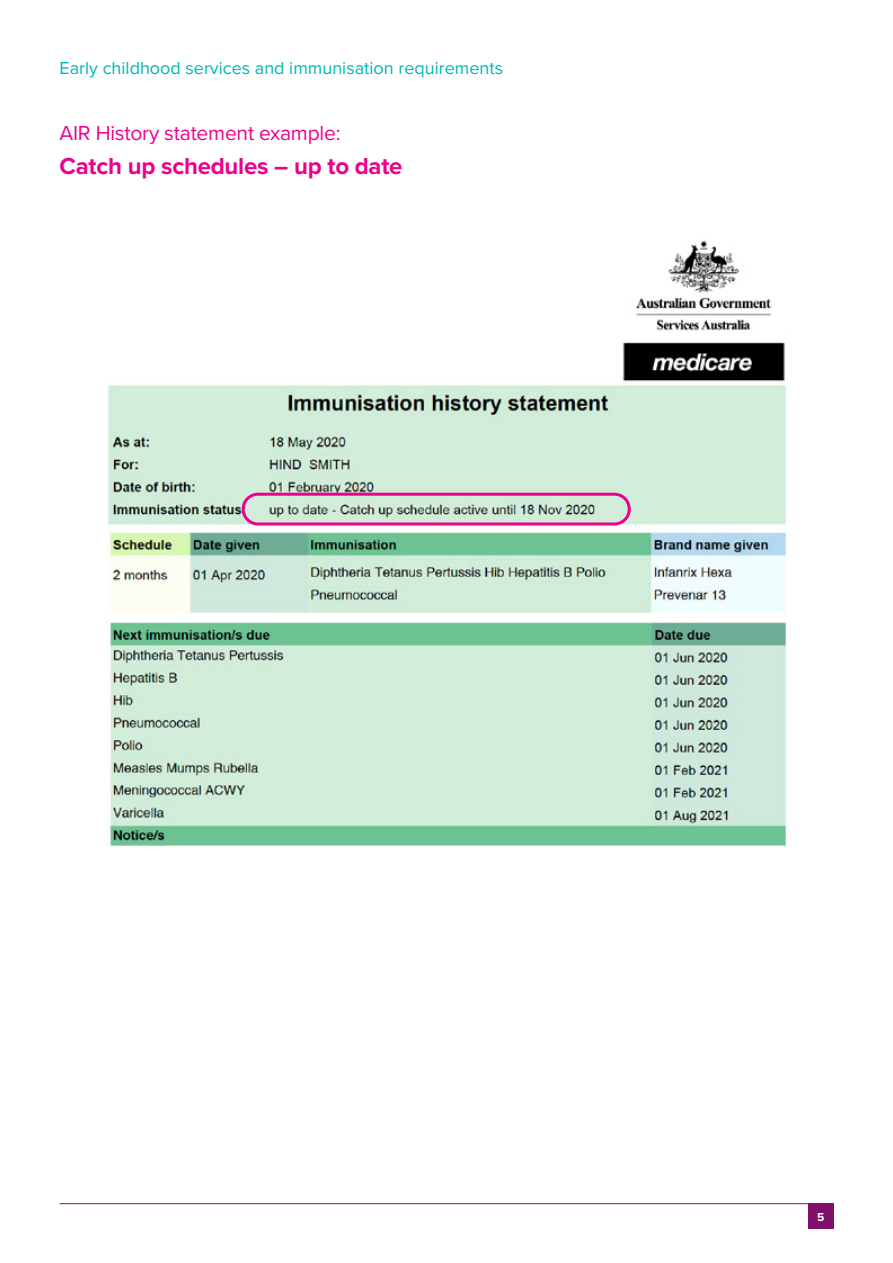
<style>
.page{position:relative;width:893px;height:1263px;background:#fff}
.page>*{position:absolute;margin:0;border:0;box-sizing:border-box;transform-origin:0 0}
.t1{font:700 24px "Proxima Nova";letter-spacing:-.01em;color:#ec008c}
.t2{font:21px "Proxima Nova";letter-spacing:-.01em;color:#ec008c}
.t3{font:18px "Proxima Nova";color:#00b7b8}
.t4{font:700 12px "Proxima Nova";color:#fff}
</style>
<div class="page">
<hr style="left:60px;top:1203px;width:773px;height:1px;background:#800f69">
<div style="left:808px;top:1203px;width:25px;height:26px;background:#800f69"></div>
<img style="left:106px;top:240px;width:681px;height:607px">
<div style="left:242px;top:493px;width:389px;height:32px;border:3px solid #ec008c;border-radius:15px"></div>
<p class="t3" style="left:60px;top:54px;width:445px">Early childhood services and immunisation requirements</p>
<p class="t2" style="left:60px;top:117px;width:282px">AIR History statement example:</p>
<h1 class="t1" style="left:60px;top:148px;width:345px">Catch up schedules – up to date</h1>
<p class="t4" style="left:817px;top:1208px;width:9px">5</p>
</div>
